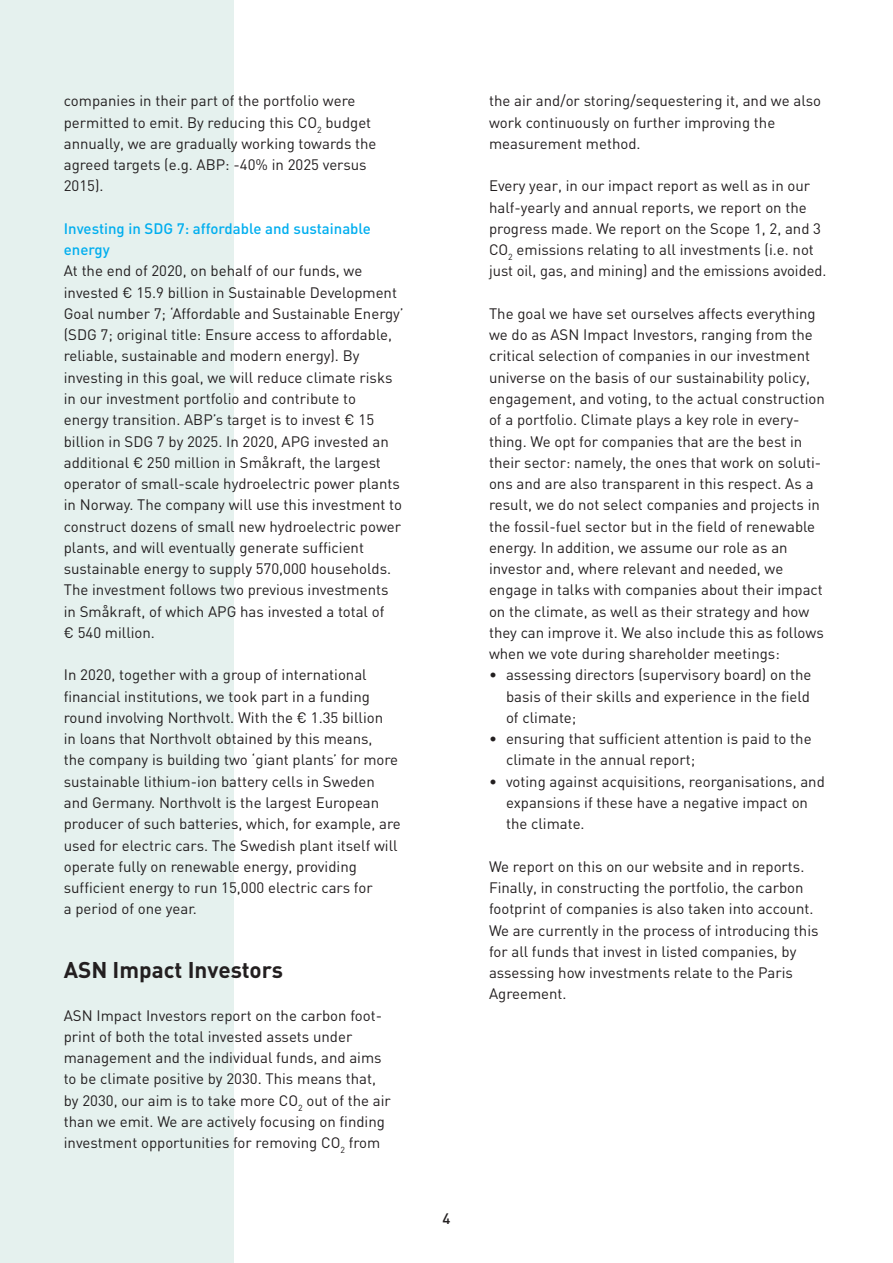
<style>
.page{position:relative;width:893px;height:1263px;background:#fff}
.page>*{position:absolute;margin:0;border:0;box-sizing:border-box;transform-origin:0 0}
.Kopje{font:700 22.5px "DIN";color:#231f20}
.Platte_tekst{font:15px/21.3px "DIN";color:#231f20}
.Opsomming{font:15px/21.3px "DIN";color:#231f20}
.Subkopje{font:500 15px/21.3px "DIN";color:#00aeef}
.Platte_tekst-2{font:500 15px "DIN";color:#231f20}
</style>
<div class="page">
<div style="left:0;top:0;width:234px;height:1263px;background:#e5f1ee"></div>
<p class="Platte_tekst" style="left:64px;top:90px;width:314px">companies in their part of the portfolio were permitted to emit. By reducing this CO<sub>2</sub> budget annually, we are gradually working towards the agreed targets (e.g. ABP: -40% in 2025 versus 2015).</p>
<p class="Subkopje" style="left:64px;top:217px;width:309px">Investing in SDG 7: affordable and sustainable energy</p>
<p class="Platte_tekst" style="left:64px;top:260px;width:342px">At the end of 2020, on behalf of our funds, we invested € 15.9 billion in Sustainable Development Goal number 7; ‘Affordable and Sustainable Energy’ (SDG 7; original title: Ensure access to affordable, reliable, sustainable and modern energy). By investing in this goal, we will reduce climate risks in our investment portfolio and contribute to energy transition. ABP’s target is to invest € 15 billion in SDG 7 by 2025. In 2020, APG invested an additional € 250 million in Småkraft, the largest operator of small-scale hydroelectric power plants in Norway. The company will use this investment to construct dozens of small new hydroelectric power plants, and will eventually generate sufficient sustainable energy to supply 570,000 households.<br>The investment follows two previous investments in Småkraft, of which APG has invested a total of<br>€ 540 million.</p>
<p class="Platte_tekst" style="left:64px;top:664px;width:338px">In 2020, together with a group of international financial institutions, we took part in a funding round involving Northvolt. With the € 1.35 billion<br>in loans that Northvolt obtained by this means,<br>the company is building two ‘giant plants’ for more sustainable lithium-ion battery cells in Sweden and Germany. Northvolt is the largest European producer of such batteries, which, for example, are used for electric cars. The Swedish plant itself will operate fully on renewable energy, providing sufficient energy to run 15,000 electric cars for<br>a period of one year.</p>
<p class="Kopje" style="left:64px;top:955px;width:221px">ASN Impact Investors</p>
<p class="Platte_tekst" style="left:64px;top:1004px;width:329px">ASN Impact Investors report on the carbon foot&shy;print of both the total invested assets under management and the individual funds, and aims to be climate positive by 2030. This means that, by 2030, our aim is to take more CO<sub>2</sub> out of the air than we emit. We are actively focusing on finding investment opportunities for removing CO<sub>2</sub> from</p>
<p class="Platte_tekst" style="left:489px;top:90px;width:334px">the air and/or storing/sequestering it, and we also work continuously on further improving the measurement method.</p>
<p class="Platte_tekst" style="left:489px;top:175px;width:339px">Every year, in our impact report as well as in our half-yearly and annual reports, we report on the progress made. We report on the Scope 1, 2, and 3<br>CO<sub>2</sub> emissions relating to all investments (i.e. not just oil, gas, and mining) and the emissions avoided.</p>
<p class="Platte_tekst" style="left:489px;top:303px;width:337px">The goal we have set ourselves affects everything we do as ASN Impact Investors, ranging from the critical selection of companies in our investment universe on the basis of our sustainability policy, engagement, and voting, to the actual construction of a portfolio. Climate plays a key role in every&shy;thing. We opt for companies that are the best in their sector: namely, the ones that work on soluti&shy;ons and are also transparent in this respect. As a result, we do not select companies and projects in the fossil-fuel sector but in the field of renewable energy. In addition, we assume our role as an investor and, where relevant and needed, we engage in talks with companies about their impact on the climate, as well as their strategy and how they can improve it. We also include this as follows when we vote during shareholder meetings:</p>
<p class="Opsomming" style="left:506px;top:664px;width:307px;text-align:justify;text-indent:-17px">• assessing directors (supervisory board) on the basis of their skills and experience in the field of climate;</p>
<p class="Opsomming" style="left:506px;top:728px;width:307px;text-indent:-17px">• ensuring that sufficient attention is paid to the climate in the annual report;</p>
<p class="Opsomming" style="left:506px;top:770px;width:320px;text-indent:-17px">• voting against acquisitions, reorganisations, and expansions if these have a negative impact on the climate.</p>
<p class="Platte_tekst" style="left:489px;top:855px;width:331px">We report on this on our website and in reports.<br>Finally, in constructing the portfolio, the carbon footprint of companies is also taken into account.<br>We are currently in the process of introducing this for all funds that invest in listed companies, by assessing how investments relate to the Paris Agreement.</p>
<p class="Platte_tekst-2" style="left:442px;top:1209px;width:9px">4</p>
</div>
